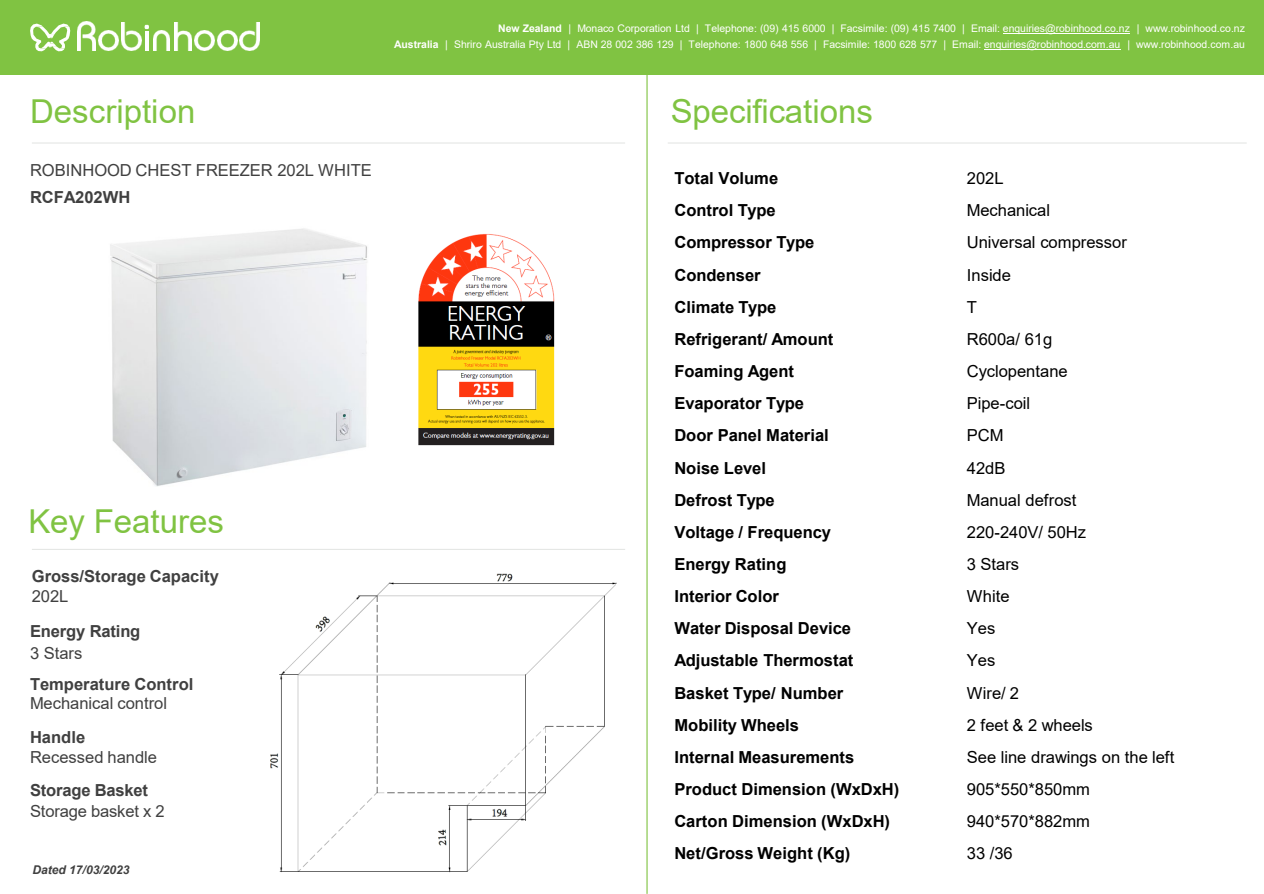
<style>
.page{position:relative;width:1264px;height:894px;background:#fff}
.page>*{position:absolute;margin:0;border:0;box-sizing:border-box;transform-origin:0 0}
.t1{font:33px "Arial";color:#80c342}
.t2{font:700 16.5px "Arial";color:#000}
.t3{font:16.5px "Arial";color:#000}
.t4{font:16.5px/20.9px "Arial";color:#404040}
.t5{font:700 16.5px "Arial";color:#404040}
.t6{font:italic 700 12px "Arial";letter-spacing:-.005em;color:#404040}
.t7{font:10.5px "Arial";letter-spacing:-.005em;color:#fff}
.s1{font-weight:700}
</style>
<div class="page">
<div style="left:0;top:0;width:1263px;height:74px;background:#80c342"></div>
<img style="left:77px;top:22px;width:18px;height:28px">
<img style="left:98px;top:31px;width:20px;height:20px">
<img style="left:122px;top:22px;width:19px;height:29px">
<hr style="left:145px;top:31px;width:3px;height:19px;background:#fff">
<svg style="left:145px;top:25px;width:4px;height:4px"></svg>
<img style="left:153px;top:31px;width:17px;height:19px">
<img style="left:175px;top:22px;width:16px;height:28px">
<img style="left:195px;top:31px;width:20px;height:20px">
<img style="left:217px;top:31px;width:20px;height:20px">
<img style="left:240px;top:23px;width:19px;height:28px">
<svg style="left:30px;top:24px;width:40px;height:27px"></svg>
<hr style="left:646px;top:68px;width:1px;height:825px;background:#80c342">
<hr style="left:1002px;top:33px;width:127px;height:1px;background:#fff">
<hr style="left:983px;top:49px;width:137px;height:1px;background:#fff">
<hr style="left:32px;top:142px;width:593px;height:1px;background:#f0f1f0">
<hr style="left:32px;top:548px;width:593px;height:2px;background:#f0f1f0">
<hr style="left:667px;top:142px;width:579px;height:1px;background:#f0f1f0">
<img style="left:110px;top:228px;width:257px;height:258px">
<img style="left:418px;top:234px;width:137px;height:212px">
<img style="left:270px;top:573px;width:346px;height:300px">
<p class="t1" style="left:30px;top:89px;width:167px">Description</p>
<p class="t4" style="left:30px;top:159px;width:343px">ROBINHOOD CHEST FREEZER 202L WHITE</p>
<p class="t5" style="left:30px;top:186px;width:102px">RCFA202WH</p>
<p class="t1" style="left:28px;top:498px;width:197px">Key Features</p>
<p class="t5" style="left:32px;top:564px;width:189px">Gross/Storage Capacity</p>
<p class="t4" style="left:32px;top:585px;width:38px">202L</p>
<p class="t5" style="left:30px;top:619px;width:112px">Energy Rating</p>
<p class="t4" style="left:30px;top:643px;width:54px">3 Stars</p>
<p class="t5" style="left:30px;top:672px;width:165px">Temperature Control</p>
<p class="t4" style="left:30px;top:693px;width:138px">Mechanical control</p>
<p class="t5" style="left:30px;top:725px;width:57px">Handle</p>
<p class="t4" style="left:30px;top:746px;width:128px">Recessed handle</p>
<p class="t4" style="left:30px;top:779px;width:136px"><span class="s1">Storage Basket<br></span>Storage basket x 2</p>
<p class="t6" style="left:33px;top:861px;width:98px">Dated 17/03/2023</p>
<p class="t7" style="left:498px;top:21px;width:748px"><span class="s1">New Zealand</span> | Monaco Corporation Ltd | Telephone: (09) 415 6000 | Facsimile: (09) 415 7400 | Email: enquiries@robinhood.co.nz | www.robinhood.co.nz</p>
<p class="t7" style="left:394px;top:37px;width:852px"><span class="s1">Australia</span> | Shriro Australia Pty Ltd | ABN 28 002 386 129 | Telephone: 1800 648 556 | Facsimile: 1800 628 577 | Email: enquiries@robinhood.com.au | www.robinhood.com.au</p>
<p class="t1" style="left:670px;top:89px;width:204px">Specifications</p>
<p class="t2" style="left:674px;top:167px;width:105px">Total Volume</p>
<p class="t3" style="left:966px;top:167px;width:38px">202L</p>
<p class="t2" style="left:674px;top:199px;width:103px">Control Type</p>
<p class="t3" style="left:966px;top:199px;width:85px">Mechanical</p>
<p class="t2" style="left:674px;top:231px;width:141px">Compressor Type</p>
<p class="t3" style="left:966px;top:231px;width:161px">Universal compressor</p>
<p class="t2" style="left:674px;top:263px;width:88px">Condenser</p>
<p class="t3" style="left:966px;top:263px;width:46px">Inside</p>
<p class="t2" style="left:674px;top:295px;width:103px">Climate Type</p>
<p class="t3" style="left:966px;top:295px;width:12px">T</p>
<p class="t2" style="left:674px;top:327px;width:160px">Refrigerant/ Amount</p>
<p class="t3" style="left:966px;top:328px;width:87px">R600a/ 61g</p>
<p class="t2" style="left:674px;top:359px;width:121px">Foaming Agent</p>
<p class="t3" style="left:966px;top:360px;width:102px">Cyclopentane</p>
<p class="t2" style="left:674px;top:392px;width:131px">Evaporator Type</p>
<p class="t3" style="left:966px;top:392px;width:65px">Pipe-coil</p>
<p class="t2" style="left:674px;top:424px;width:156px">Door Panel Material</p>
<p class="t3" style="left:966px;top:424px;width:38px">PCM</p>
<p class="t2" style="left:674px;top:456px;width:93px">Noise Level</p>
<p class="t3" style="left:966px;top:456px;width:40px">42dB</p>
<p class="t2" style="left:674px;top:488px;width:102px">Defrost Type</p>
<p class="t3" style="left:966px;top:488px;width:111px">Manual defrost</p>
<p class="t2" style="left:674px;top:520px;width:158px">Voltage / Frequency</p>
<p class="t3" style="left:966px;top:520px;width:121px">220-240V/ 50Hz</p>
<p class="t2" style="left:674px;top:552px;width:114px">Energy Rating</p>
<p class="t3" style="left:966px;top:552px;width:54px">3 Stars</p>
<p class="t2" style="left:674px;top:584px;width:106px">Interior Color</p>
<p class="t3" style="left:966px;top:585px;width:44px">White</p>
<p class="t2" style="left:674px;top:616px;width:178px">Water Disposal Device</p>
<p class="t3" style="left:966px;top:617px;width:30px">Yes</p>
<p class="t2" style="left:674px;top:649px;width:180px">Adjustable Thermostat</p>
<p class="t3" style="left:966px;top:649px;width:30px">Yes</p>
<p class="t2" style="left:674px;top:681px;width:170px">Basket Type/ Number</p>
<p class="t3" style="left:966px;top:681px;width:54px">Wire/ 2</p>
<p class="t2" style="left:674px;top:713px;width:126px">Mobility Wheels</p>
<p class="t3" style="left:966px;top:713px;width:127px">2 feet &amp; 2 wheels</p>
<p class="t2" style="left:674px;top:745px;width:181px">Internal Measurements</p>
<p class="t3" style="left:966px;top:745px;width:209px">See line drawings on the left</p>
<p class="t2" style="left:674px;top:777px;width:226px">Product Dimension (WxDxH)</p>
<p class="t3" style="left:966px;top:777px;width:125px">905*550*850mm</p>
<p class="t2" style="left:674px;top:809px;width:217px">Carton Dimension (WxDxH)</p>
<p class="t3" style="left:966px;top:809px;width:125px">940*570*882mm</p>
<p class="t2" style="left:674px;top:841px;width:177px">Net/Gross Weight (Kg)</p>
<p class="t3" style="left:966px;top:842px;width:47px">33 /36</p>
</div>
